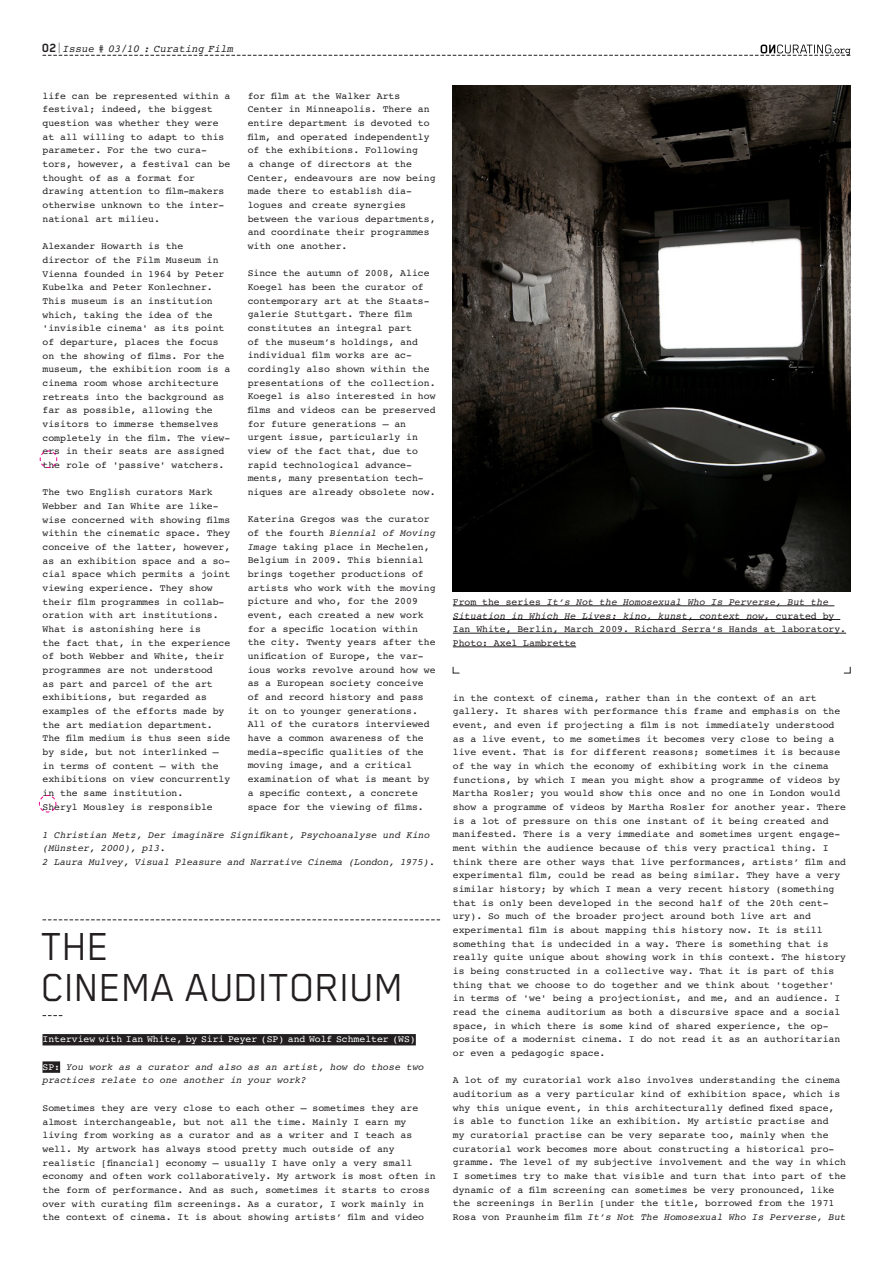
<style>
.page{position:relative;width:893px;height:1263px;background:#fff}
.page>*{position:absolute;margin:0;border:0;box-sizing:border-box;transform-origin:0 0}
.t1{font:45px/41.1px "Blender";color:#231f20}
.t2{font:italic 10.5px "Courier 10 Pitch BT";color:#231f20}
.t3{font:9.75px/13.6px "Courier 10 Pitch BT";color:#231f20}
.t4{font:italic 9.75px/13.6px "Courier 10 Pitch BT";color:#231f20}
.t5{font:9.75px "Courier 10 Pitch BT";color:#fff}
.s1{font-family:"Blender";font-weight:700;font-style:normal;font-size:13.8px}
.s2{font-family:"Blender";font-weight:100;font-style:normal;font-size:13.8px}
.s3{font-style:italic}
.s4{font-style:normal;color:#fff}
</style>
<div class="page">
<div style="left:43px;top:1034px;width:373px;height:11px;background:#231f20"></div>
<div style="left:43px;top:1061px;width:17px;height:12px;background:#231f20"></div>
<svg style="left:43px;top:1015px;width:19px;height:1px"></svg>
<svg style="left:43px;top:919px;width:397px;height:1px"></svg>
<img style="left:453px;top:85px;width:397px;height:506px">
<svg style="left:453px;top:666px;width:7px;height:7px"></svg>
<svg style="left:843px;top:666px;width:8px;height:7px"></svg>
<hr style="left:453px;top:605px;width:381px;height:1px;background:#231f20">
<hr style="left:453px;top:619px;width:387px;height:1px;background:#231f20">
<hr style="left:453px;top:633px;width:393px;height:1px;background:#231f20">
<hr style="left:453px;top:646px;width:123px;height:1px;background:#231f20">
<svg style="left:43px;top:45px;width:807px;height:11px"></svg>
<svg style="left:40px;top:450px;width:17px;height:18px"></svg>
<svg style="left:39px;top:795px;width:17px;height:17px"></svg>
<p class="t2" style="left:43px;top:43px;width:192px"><span class="s1">02</span> <span class="s2">|</span> Issue # 03/10 : Curating Film</p>
<p class="t3" style="left:43px;top:89px;width:189px">life can be represented within a festival; indeed, the biggest question was whether they were at all willing to adapt to this parameter. For the two cura&shy;tors, however, a festival can be thought of as a format for drawing attention to film-makers otherwise unknown to the inter&shy;national art milieu.</p>
<p class="t3" style="left:43px;top:240px;width:189px">Alexander Howarth is the director of the Film Museum in<br>Vienna founded in 1964 by Peter<br>Kubelka and Peter Konlechner.<br>This museum is an institution which, taking the idea of the 'invisible cinema' as its point of departure, places the focus on the showing of films. For the museum, the exhibition room is a cinema room whose architecture retreats into the background as far as possible, allowing the visitors to immerse themselves completely in the film. The view&shy;ers in their seats are assigned the role of 'passive' watchers.</p>
<p class="t3" style="left:43px;top:486px;width:189px">The two English curators Mark<br>Webber and Ian White are like&shy;wise concerned with showing films within the cinematic space. They conceive of the latter, however, as an exhibition space and a so&shy;cial space which permits a joint viewing experience. They show their film programmes in collab&shy;oration with art institutions.<br>What is astonishing here is<br>the fact that, in the experience of both Webber and White, their programmes are not understood<br>as part and parcel of the art exhibitions, but regarded as examples of the efforts made by the art mediation department.<br>The film medium is thus seen side by side, but not interlinked – in terms of content – with the exhibitions on view concurrently in the same institution.<br>Sheryl Mousley is responsible</p>
<p class="t3" style="left:248px;top:89px;width:189px">for film at the Walker Arts<br>Center in Minneapolis. There an entire department is devoted to film, and operated independently of the exhibitions. Following<br>a change of directors at the<br>Center, endeavours are now being made there to establish dia&shy;logues and create synergies between the various departments, and coordinate their programmes with one another.</p>
<p class="t3" style="left:248px;top:267px;width:189px">Since the autumn of 2008, Alice<br>Koegel has been the curator of contemporary art at the Staats&shy;galerie Stuttgart. There film constitutes an integral part<br>of the museum’s holdings, and individual film works are ac&shy;cordingly also shown within the presentations of the collection.<br>Koegel is also interested in how films and videos can be preserved for future generations – an urgent issue, particularly in view of the fact that, due to rapid technological advance&shy;ments, many presentation tech&shy;niques are already obsolete now.</p>
<p class="t3" style="left:248px;top:513px;width:189px">Katerina Gregos was the curator of the fourth <span class="s3">Biennial of Moving<br>Image</span> taking place in Mechelen,<br>Belgium in 2009. This biennial brings together productions of artists who work with the moving picture and who, for the 2009 event, each created a new work for a specific location within the city. Twenty years after the unification of Europe, the var&shy;ious works revolve around how we as a European society conceive of and record history and pass it on to younger generations.<br>All of the curators interviewed have a common awareness of the media-specific qualities of the moving image, and a critical examination of what is meant by a specific context, a concrete space for the viewing of films.</p>
<p class="t4" style="left:43px;top:828px;width:394px">1 Christian Metz, Der imaginäre Signifikant, Psychoanalyse und Kino (Münster, 2000), p13.<br>2 Laura Mulvey, Visual Pleasure and Narrative Cinema (London, 1975).</p>
<h1 class="t1" style="left:43px;top:924px;width:364px">THE<br>CINEMA AUDITORIUM</h1>
<p class="t5" style="left:43px;top:1034px;width:375px">Interview with Ian White, by Siri Peyer (SP) and Wolf Schmelter (WS)</p>
<p class="t4" style="left:43px;top:1060px;width:383px"><span class="s4">SP:</span> You work as a curator and also as an artist, how do those two practices relate to one another in your work?</p>
<p class="t3" style="left:43px;top:1101px;width:395px">Sometimes they are very close to each other – sometimes they are almost interchangeable, but not all the time. Mainly I earn my living from working as a curator and as a writer and I teach as well. My artwork has always stood pretty much outside of any realistic [financial] economy – usually I have only a very small economy and often work collaboratively. My artwork is most often in the form of performance. And as such, sometimes it starts to cross over with curating film screenings. As a curator, I work mainly in the context of cinema. It is about showing artists’ film and video</p>
<p class="t3" style="left:453px;top:595px;width:395px">From the series <span class="s3">It‘s Not the Homosexual Who Is Perverse, But the Situation in Which He Lives: kino, kunst, context now</span>, curated by Ian White, Berlin, March 2009. Richard Serra‘s Hands at laboratory.<br>Photo: Axel Lambrette</p>
<p class="t3" style="left:453px;top:691px;width:395px">in the context of cinema, rather than in the context of an art gallery. It shares with performance this frame and emphasis on the event, and even if projecting a film is not immediately understood as a live event, to me sometimes it becomes very close to being a live event. That is for different reasons; sometimes it is because of the way in which the economy of exhibiting work in the cinema functions, by which I mean you might show a programme of videos by Martha Rosler; you would show this once and no one in London would show a programme of videos by Martha Rosler for another year. There is a lot of pressure on this one instant of it being created and manifested. There is a very immediate and sometimes urgent engage&shy;ment within the audience because of this very practical thing. I think there are other ways that live performances, artists’ film and experimental film, could be read as being similar. They have a very similar history; by which I mean a very recent history (something that is only been developed in the second half of the 20th cent&shy;ury). So much of the broader project around both live art and experimental film is about mapping this history now. It is still something that is undecided in a way. There is something that is really quite unique about showing work in this context. The history is being constructed in a collective way. That it is part of this thing that we choose to do together and we think about 'together' in terms of 'we' being a projectionist, and me, and an audience. I read the cinema auditorium as both a discursive space and a social space, in which there is some kind of shared experience, the op&shy;posite of a modernist cinema. I do not read it as an authoritarian or even a pedagogic space.</p>
<p class="t3" style="left:453px;top:1074px;width:395px">A lot of my curatorial work also involves understanding the cinema auditorium as a very particular kind of exhibition space, which is why this unique event, in this architecturally defined fixed space, is able to function like an exhibition. My artistic practise and<br>my curatorial practise can be very separate too, mainly when the curatorial work becomes more about constructing a historical pro&shy;gramme. The level of my subjective involvement and the way in which I sometimes try to make that visible and turn that into part of the dynamic of a film screening can sometimes be very pronounced, like the screenings in Berlin [under the title, borrowed from the 1971<br>Rosa von Praunheim film <span class="s3">It’s Not The Homosexual Who Is Perverse, But</span></p>
</div>
